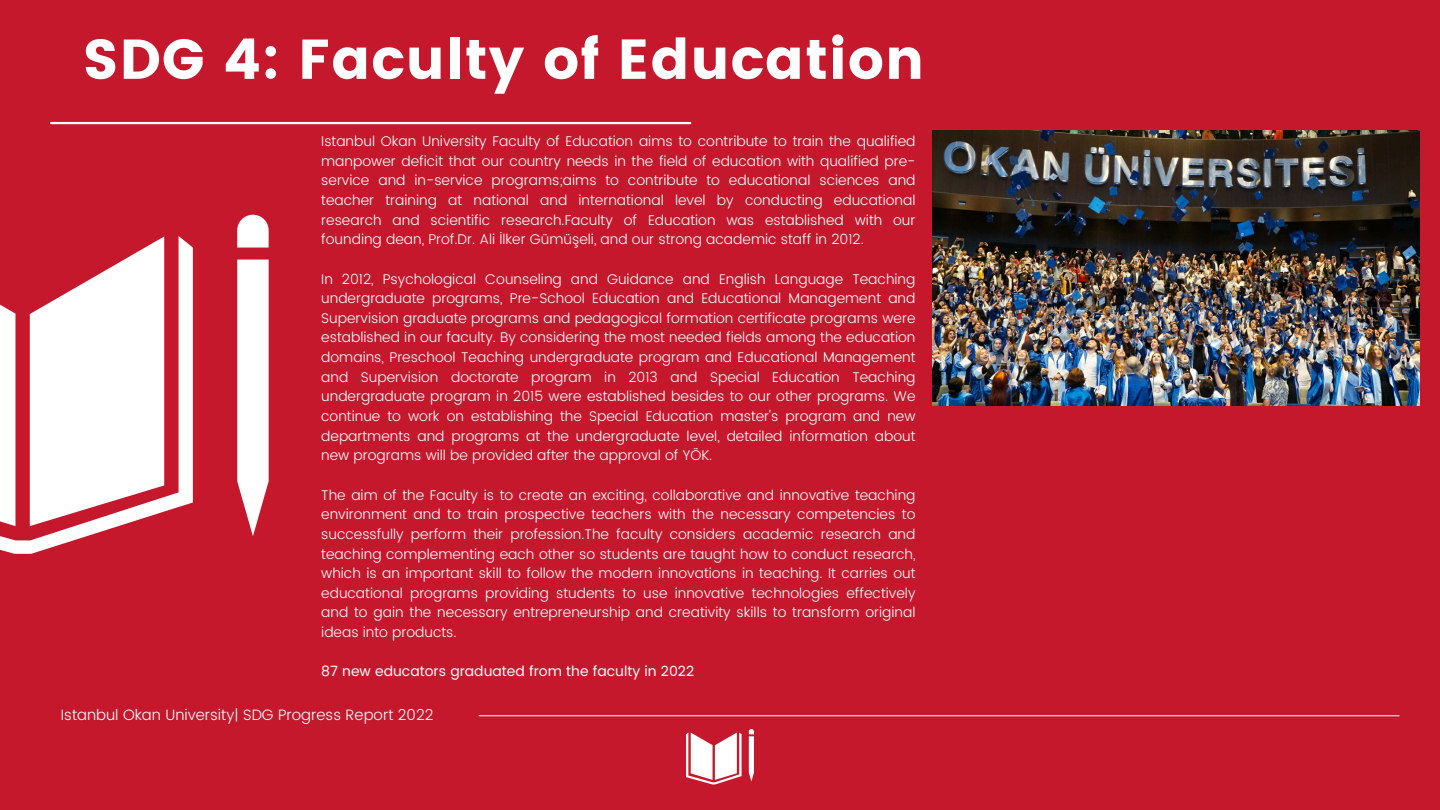
<style>
.page{position:relative;width:1440px;height:810px;background:#c5182d}
.page>*{position:absolute;margin:0;border:0;box-sizing:border-box;transform-origin:0 0}
.t1{font:56px "Poppins";letter-spacing:.015em;color:#fff}
.t2{font:300 15px "Poppins";color:#fff}
.t3{font:300 14px/19.6px "Poppins";color:#fff;text-align:justify}
.t4{font:14px "Poppins";color:#fff}
</style>
<div class="page">
<hr style="left:51px;top:122px;width:639px;height:2px;background:#fff">
<hr style="left:479px;top:715px;width:920px;height:1px;background:#fff">
<svg style="left:686px;top:729px;width:68px;height:55px"></svg>
<svg style="left:237px;top:215px;width:32px;height:321px;background:#f6dde0"></svg>
<svg style="left:0;top:236px;width:193px;height:318px;fill:#fff"></svg>
<img style="left:933px;top:131px;width:487px;height:274px">
<h1 class="t1" style="left:82px;top:27px;width:843px">SDG 4: Faculty of Education</h1>
<p class="t3" style="left:321px;top:132px;width:596px">Istanbul Okan University Faculty of Education aims to contribute to train the qualified manpower deficit that our country needs in the field of education with qualified pre&shy;service and in-service programs;aims to contribute to educational sciences and teacher training at national and international level by conducting educational research and scientific research.Faculty of Education was established with our founding dean, Prof.Dr. Ali İlker Gümüşeli, and our strong academic staff in 2012.</p>
<p class="t3" style="left:321px;top:269px;width:596px">In 2012, Psychological Counseling and Guidance and English Language Teaching undergraduate programs, Pre-School Education and Educational Management and Supervision graduate programs and pedagogical formation certificate programs were established in our faculty. By considering the most needed fields among the education domains, Preschool Teaching undergraduate program and Educational Management and Supervision doctorate program in 2013 and Special Education Teaching undergraduate program in 2015 were established besides to our other programs. We continue to work on establishing the Special Education master's program and new departments and programs at the undergraduate level, detailed information about new programs will be provided after the approval of YÖK.</p>
<p class="t3" style="left:321px;top:485px;width:596px">The aim of the Faculty is to create an exciting, collaborative and innovative teaching environment and to train prospective teachers with the necessary competencies to successfully perform their profession.The faculty considers academic research and teaching complementing each other so students are taught how to conduct research, which is an important skill to follow the modern innovations in teaching. It carries out educational programs providing students to use innovative technologies effectively and to gain the necessary entrepreneurship and creativity skills to transform original ideas into products.</p>
<p class="t4" style="left:321px;top:661px;width:374px">87 new educators graduated from the faculty in 2022</p>
<p class="t2" style="left:61px;top:704px;width:374px">Istanbul Okan University| SDG Progress Report 2022</p>
</div>
